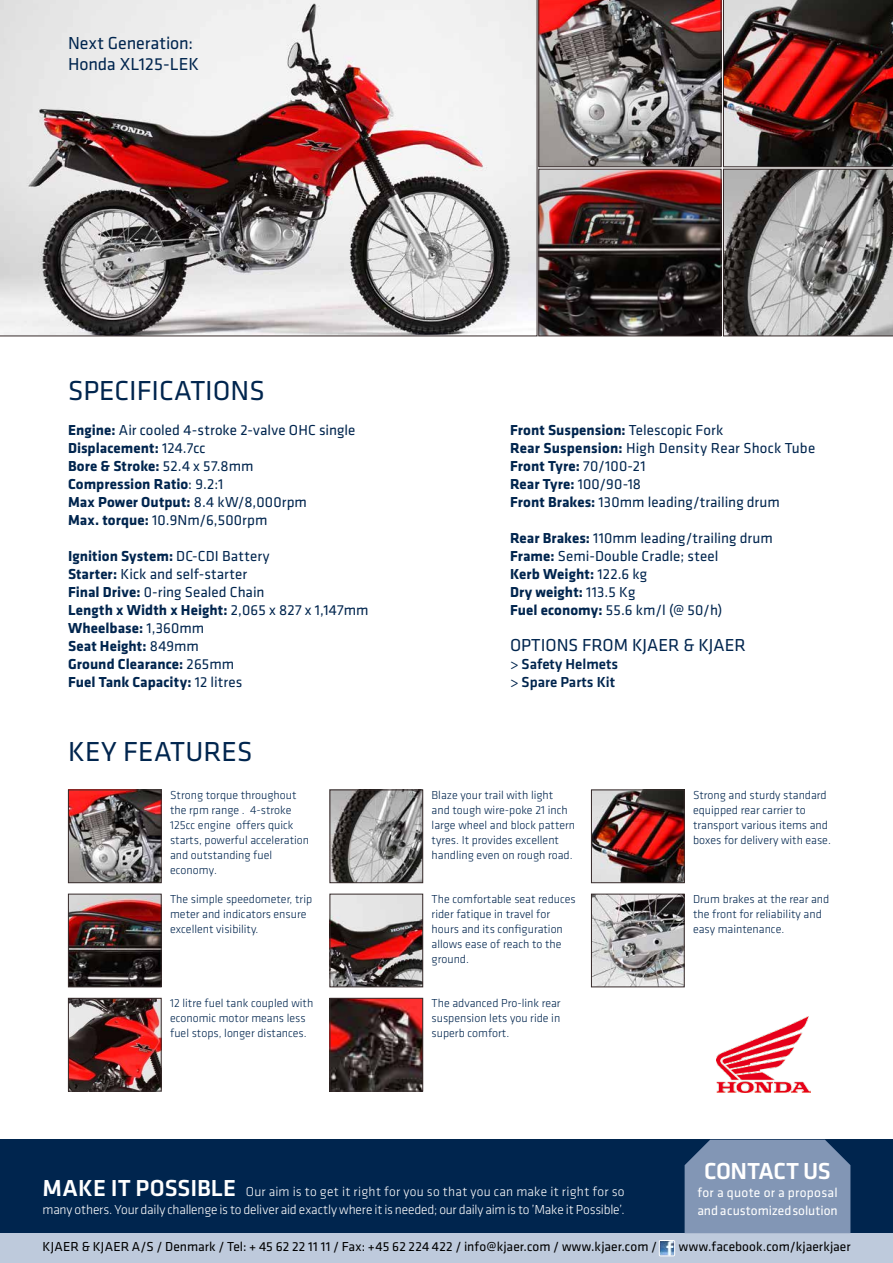
<style>
.page{position:relative;width:893px;height:1263px;background:#fff}
.page>*{position:absolute;margin:0;border:0;box-sizing:border-box;transform-origin:0 0}
.t1{font:28.5px "Klavika Basic";color:#00254e}
.t2{font:500 24px "Klavika Basic";letter-spacing:-.025em;color:#fff}
.t3{font:18px/21px "Klavika Basic";color:#00254e}
.t4{font:15px/18px "Klavika Basic";letter-spacing:.005em;color:#00254e}
.t5{font:700 15px/18px "Klavika Basic";letter-spacing:.005em;color:#00254e}
.t6{font:500 15px/18px "Klavika Basic";color:#00254e}
.t7{font:300 13.5px/18px "Klavika Basic";letter-spacing:-.005em;color:#fff}
.t8{font:13.5px "Klavika Basic";letter-spacing:.005em;color:#000}
.t9{font:13.5px/18px "Klavika Basic";letter-spacing:.005em;color:#fff}
.t10{font:300 12px/15px "Klavika Basic";color:#00254e}
.s1{font-weight:700}
.s2{font-weight:400}
.s3{font-weight:500;font-size:24px}
</style>
<div class="page">
<svg style="left:0;top:0;width:537px;height:336px"></svg>
<div style="left:0;top:1140px;width:893px;height:106px;background:#00254e"></div>
<div style="left:0;top:1233px;width:893px;height:30px;background:#becadc"></div>
<img style="left:661px;top:1242px;width:12px;height:12px">
<div style="left:659px;top:1240px;width:16px;height:16px;border:1px solid #fff"></div>
<img style="left:716px;top:1017px;width:94px;height:76px">
<img style="left:593px;top:791px;width:90px;height:90px">
<div style="left:591px;top:789px;width:94px;height:94px;border:1px solid #362a2a"></div>
<img style="left:593px;top:896px;width:90px;height:89px">
<div style="left:591px;top:894px;width:94px;height:93px;border:1px solid #362a2a"></div>
<img style="left:70px;top:791px;width:90px;height:90px">
<div style="left:68px;top:789px;width:94px;height:94px;border:1px solid #362a2a"></div>
<img style="left:70px;top:896px;width:90px;height:89px">
<div style="left:68px;top:894px;width:94px;height:93px;border:1px solid #362a2a"></div>
<img style="left:70px;top:1000px;width:90px;height:89px">
<div style="left:68px;top:998px;width:94px;height:93px;border:1px solid #362a2a"></div>
<img style="left:332px;top:791px;width:89px;height:90px">
<div style="left:330px;top:789px;width:93px;height:94px;border:1px solid #362a2a"></div>
<img style="left:332px;top:896px;width:89px;height:89px">
<div style="left:330px;top:894px;width:93px;height:93px;border:1px solid #362a2a"></div>
<img style="left:332px;top:1000px;width:89px;height:89px">
<div style="left:330px;top:998px;width:93px;height:93px;border:1px solid #362a2a"></div>
<img style="left:538px;top:0;width:355px;height:336px">
<div style="left:685px;top:1140px;width:165px;height:93px;background:#8296b5"></div>
<h3 class="t3" style="left:68px;top:32px;width:133px">Next Generation:<br>Honda XL125-LEK</h3>
<h1 class="t1" style="left:68px;top:372px;width:198px">SPECIFICATIONS</h1>
<p class="t4" style="left:68px;top:421px;width:289px"><span class="s1">Engine:</span> Air cooled 4-stroke 2-valve OHC single<br><span class="s1">Displacement:</span> 124.7cc<br><span class="s1">Bore &amp; Stroke:</span> 52.4 x 57.8mm<br><span class="s1">Compression Ratio</span>: 9.2:1<br><span class="s1">Max Power Output:</span> 8.4 kW/8,000rpm<br><span class="s1">Max. torque:</span> 10.9Nm/6,500rpm</p>
<p class="t5" style="left:68px;top:546px;width:302px">Ignition System: <span class="s2">DC-CDI Battery<br></span>Starter: <span class="s2">Kick and self-starter<br></span>Final Drive: <span class="s2">0-ring Sealed Chain<br></span>Length x Width x Height: <span class="s2">2,065 x 827 x 1,147mm<br></span>Wheelbase: <span class="s2">1,360mm<br></span>Seat Height: <span class="s2">849mm<br></span>Ground Clearance: <span class="s2">265mm<br></span>Fuel Tank Capacity: <span class="s2">12 litres</span></p>
<h1 class="t1" style="left:68px;top:733px;width:186px">KEY FEATURES</h1>
<p class="t10" style="left:170px;top:787px;width:141px">Strong torque throughout the rpm range . 4-stroke<br>125cc engine offers quick starts, powerful acceleration and outstanding fuel economy.</p>
<p class="t10" style="left:170px;top:891px;width:144px">The simple speedometer, trip meter and indicators ensure excellent visibility.</p>
<p class="t10" style="left:170px;top:995px;width:145px">12 litre fuel tank coupled with economic motor means less fuel stops, longer distances.</p>
<p class="t4" style="left:510px;top:421px;width:307px"><span class="s1">Front Suspension:</span> Telescopic Fork<br><span class="s1">Rear Suspension:</span> High Density Rear Shock Tube <span class="s1">Front Tyre:</span> 70/100-21<br><span class="s1">Rear Tyre:</span> 100/90-18<br><span class="s1">Front Brakes:</span> 130mm leading/trailing drum</p>
<p class="t4" style="left:510px;top:529px;width:264px"><span class="s1">Rear Brakes:</span> 110mm leading/trailing drum<br><span class="s1">Frame:</span> Semi-Double Cradle; steel<br><span class="s1">Kerb Weight:</span> 122.6 kg<br><span class="s1">Dry weight:</span> 113.5 Kg<br><span class="s1">Fuel economy:</span> 55.6 km/l (@ 50/h)</p>
<h3 class="t3" style="left:510px;top:634px;width:237px">OPTIONS FROM KJAER &amp; KJAER</h3>
<p class="t6" style="left:510px;top:655px;width:110px"><span class="s2">&gt;</span> Safety Helmets <span class="s2">&gt;</span> Spare Parts Kit</p>
<p class="t10" style="left:432px;top:787px;width:145px">Blaze your trail with light<br>and tough wire-poke 21 inch large wheel and block pattern tyres. It provides excellent handling even on rough road.</p>
<p class="t10" style="left:432px;top:891px;width:146px">The comfortable seat reduces rider fatique in travel for hours and its configuration allows ease of reach to the ground.</p>
<p class="t10" style="left:432px;top:995px;width:131px;text-align:justify">The advanced Pro-link rear suspension lets you ride in superb comfort.</p>
<p class="t10" style="left:693px;top:787px;width:139px">Strong and sturdy standard equipped rear carrier to transport various items and boxes for delivery with ease.</p>
<p class="t10" style="left:693px;top:891px;width:138px">Drum brakes at the rear and the front for reliability and easy maintenance.</p>
<p class="t7" style="left:43px;top:1183px;width:584px"><span class="s3">MAKE IT POSSIBLE</span> Our aim is to get it right for you so that you can make it right for so many others. Your daily challenge is to deliver aid exactly where it is needed; our daily aim is to ’Make it Possible’.</p>
<h2 class="t2" style="left:704px;top:1155px;width:128px">CONTACT US</h2>
<p class="t9" style="left:697px;top:1183px;width:142px">for a quote or a proposal and a customized solution</p>
<p class="t8" style="left:43px;top:1238px;width:616px">KJAER &amp; KJAER A/S / Denmark / Tel: + 45 62 22 11 11 / Fax: +45 62 224 422 / info@kjaer.com / www.kjaer.com /</p>
<p class="t8" style="left:679px;top:1238px;width:173px">www.facebook.com/kjaerkjaer</p>
</div>
